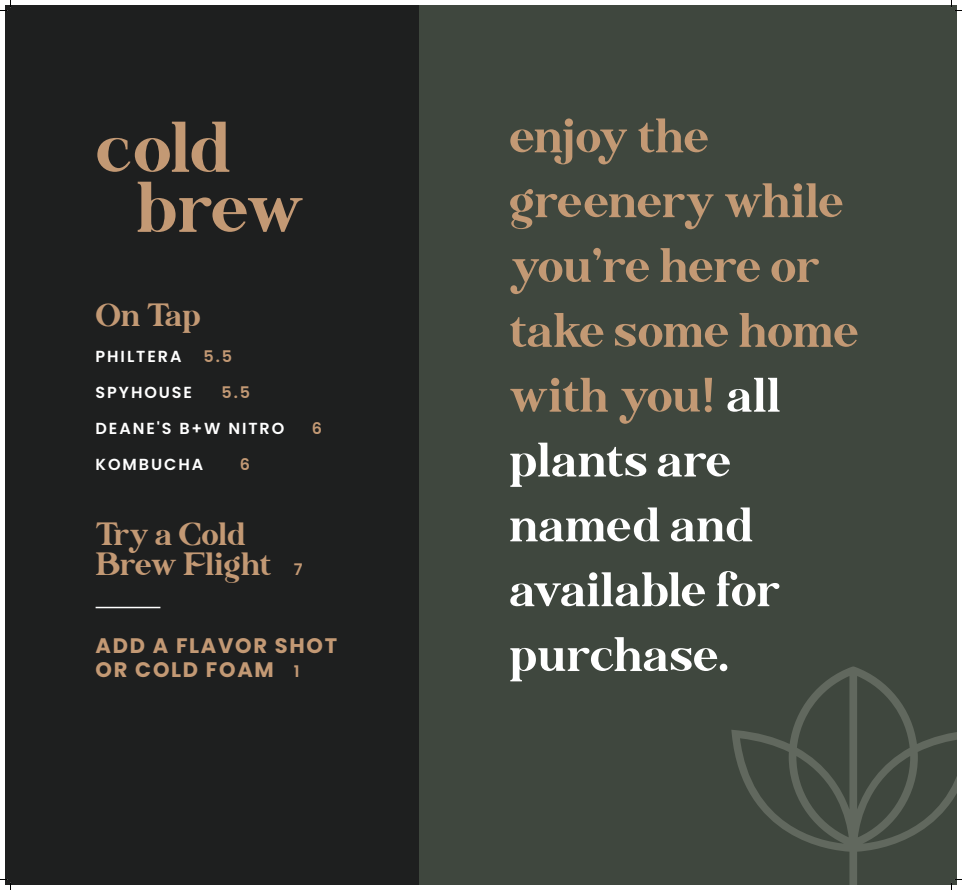
<style>
.page{position:relative;width:962px;height:890px;background:#fff}
.page>*{position:absolute;margin:0;border:0;box-sizing:border-box;transform-origin:0 0}
.t1{font:80px/60px "Chalmers";letter-spacing:-.02em;color:#c39974}
.t2{font:54px/64.8px "Chalmers";letter-spacing:-.02em;color:#c39974}
.t3{font:54px "Chalmers";color:#fff}
.t4{font:36px/30px "Chalmers";letter-spacing:-.015em;color:#c39974}
.t5{font:700 21px/24px "Poppins";letter-spacing:.08em;color:#c39974}
.t6{font:600 16px "Poppins";letter-spacing:.12em;color:#fff}
.t7{font:600 16px "Poppins";color:#c39974}
.s1{font-weight:600;font-size:16px}
.s2{color:#fff}
</style>
<div class="page">
<div style="left:5px;top:5px;width:951px;height:879px;background:#1e1f1f"></div>
<div style="left:420px;top:5px;width:536px;height:879px;background:#3f473e"></div>
<svg style="left:731px;top:666px;width:225px;height:218px"></svg>
<hr style="left:96px;top:606px;width:64px;height:2px;background:#fff">
<svg style="left:0;top:0;width:11px;height:11px"></svg>
<svg style="left:0;top:879px;width:11px;height:11px"></svg>
<svg style="left:951px;top:0;width:11px;height:11px"></svg>
<svg style="left:951px;top:879px;width:11px;height:11px"></svg>
<p class="t1" style="left:136px;top:113px;width:170px;text-indent:-40px">cold brew</p>
<p class="t4" style="left:96px;top:298px;width:107px">On Tap</p>
<p class="t6" style="left:96px;top:347px;width:87px">PHILTERA</p>
<p class="t7" style="left:204px;top:347px;width:30px">5.5</p>
<p class="t6" style="left:96px;top:383px;width:98px">SPYHOUSE</p>
<p class="t7" style="left:222px;top:383px;width:30px">5.5</p>
<p class="t6" style="left:96px;top:419px;width:190px">DEANE'S B+W NITRO</p>
<p class="t7" style="left:312px;top:419px;width:12px">6</p>
<p class="t6" style="left:96px;top:455px;width:109px">KOMBUCHA</p>
<p class="t7" style="left:240px;top:455px;width:12px">6</p>
<p class="t4" style="left:96px;top:516px;width:178px">Try a Cold<br>Brew Flight</p>
<p class="t7" style="left:294px;top:559px;width:10px">7</p>
<p class="t5" style="left:96px;top:633px;width:243px">ADD A FLAVOR SHOT<br>OR COLD FOAM <span class="s1">1</span></p>
<p class="t2" style="left:509px;top:100px;width:351px">enjoy the greenery while you're here or take some home with you! <span class="s2">all plants are named and available for</span></p>
<p class="t3" style="left:509px;top:615px;width:221px">purchase.</p>
</div>
